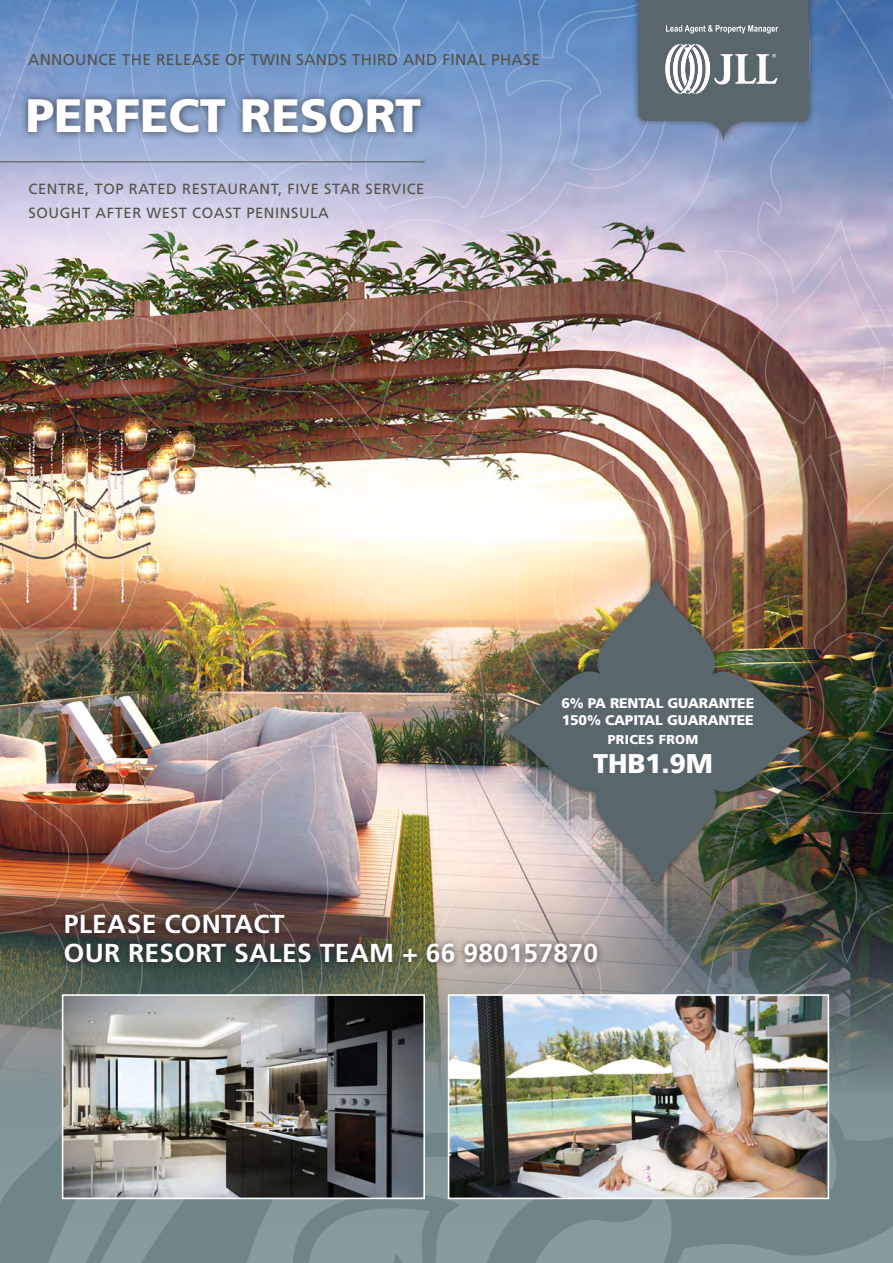
<style>
.page{position:relative;width:893px;height:1263px;background:#fff}
.page>*{position:absolute;margin:0;border:0;box-sizing:border-box;transform-origin:0 0}
.Front_Cover_Title{font:900 46.8px "Frutiger LT Std";color:#fff}
.Front_Cover_Title-2{font:900 27px "Frutiger LT Std";letter-spacing:-.01em;color:#fff}
.Front_Cover_Title-3{font:700 25.95px/29.4px "Frutiger LT Std";letter-spacing:.01em;color:#fff}
.t1{font:15.6px "Frutiger LT Std";letter-spacing:.02em;color:#535249}
.Front_Cover_Title-4{font:14.7px "Frutiger LT Std";letter-spacing:.04em;color:#535249}
.Front_Cover_Title-5{font:900 13.95px "Frutiger LT Std";letter-spacing:-.01em;color:#fff}
.Front_Cover_Title-6{font:900 12.9px "Frutiger LT Std";letter-spacing:.025em;color:#fff}
</style>
<div class="page">
<svg style="left:564px;top:1192px;width:329px;height:71px"></svg>
<svg style="left:542px;top:1199px;width:22px;height:64px"></svg>
<svg style="left:829px;top:1048px;width:64px;height:144px"></svg>
<svg style="left:17px;top:1215px;width:24px;height:48px"></svg>
<svg style="left:41px;top:1048px;width:501px;height:215px"></svg>
<svg style="left:0;top:1048px;width:148px;height:167px"></svg>
<img style="left:65px;top:1048px;width:357px;height:148px">
<div style="left:62px;top:994px;width:363px;height:205px;border:2px solid #fff"></div>
<img style="left:451px;top:1048px;width:375px;height:148px">
<div style="left:448px;top:994px;width:381px;height:205px;border:2px solid #fff"></div>
<img style="left:0;top:0;width:893px;height:1048px">
<p class="t1" style="left:28px;top:51px;width:513px">ANNOUNCE THE RELEASE OF TWIN SANDS THIRD AND FINAL PHASE</p>
<p class="Front_Cover_Title" style="left:26px;top:87px;width:397px">PERFECT RESORT</p>
<p class="Front_Cover_Title-4" style="left:29px;top:180px;width:397px">CENTRE, TOP RATED RESTAURANT, FIVE STAR SERVICE</p>
<p class="Front_Cover_Title-4" style="left:29px;top:204px;width:302px">SOUGHT AFTER WEST COAST PENINSULA</p>
<p class="Front_Cover_Title-5" style="left:561px;top:694px;width:194px">6% PA RENTAL GUARANTEE</p>
<p class="Front_Cover_Title-5" style="left:562px;top:711px;width:193px">150% CAPITAL GUARANTEE</p>
<p class="Front_Cover_Title-6" style="left:608px;top:732px;width:92px">PRICES FROM</p>
<p class="Front_Cover_Title-2" style="left:593px;top:747px;width:121px">THB1.9M</p>
<p class="Front_Cover_Title-3" style="left:64px;top:909px;width:536px">PLEASE CONTACT<br>OUR RESORT SALES TEAM + 66 980157870</p>
</div>
